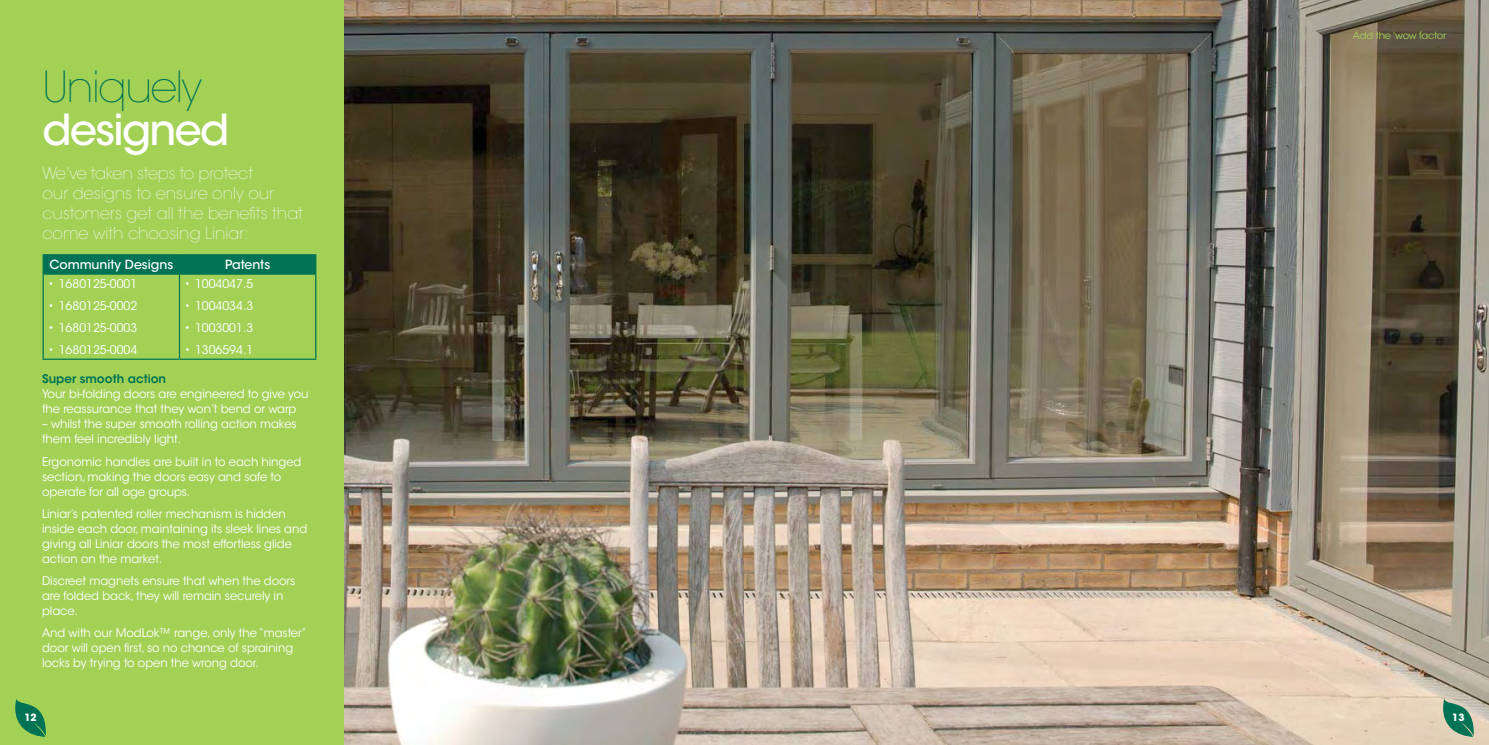
<style>
.page{position:relative;width:1489px;height:745px;background:#fff}
.page>*{position:absolute;margin:0;border:0;box-sizing:border-box;transform-origin:0 0}
.t1{font:200 42.5px "ITC Avant Garde Std";letter-spacing:-.04em;color:#007354}
.t2{font:500 42.5px "ITC Avant Garde Std";letter-spacing:-.04em;color:#fff}
.t3{font:200 16.25px/20px "ITC Avant Garde Std";color:#fff}
.t4{font:500 12.5px "ITC Avant Garde Std";color:#fff}
.t5{font:11.88px/15px "ITC Avant Garde Std";letter-spacing:-.005em;color:#fff}
.t6{font:600 11.88px "ITC Avant Garde Std";color:#007353}
.t7{font:10px "ITC Avant Garde Std";letter-spacing:-.02em;color:#a2d156}
.t8{font:700 10px "ITC Avant Garde Std";color:#fff}
</style>
<div class="page">
<img style="left:344px;top:0;width:400px;height:744px">
<div style="left:0;top:0;width:344px;height:744px;background:#a2d156"></div>
<svg style="left:15px;top:699px;width:31px;height:37px"></svg>
<hr style="left:179px;top:254px;width:137px;height:1px;background:#007354">
<hr style="left:43px;top:254px;width:136px;height:1px;background:#007354">
<div style="left:43px;top:255px;width:273px;height:18px;background:#007354"></div>
<hr style="left:43px;top:273px;width:136px;height:1px;background:#007354">
<hr style="left:43px;top:274px;width:1px;height:84px;background:#007354">
<hr style="left:43px;top:358px;width:136px;height:1px;background:#007354">
<hr style="left:179px;top:273px;width:137px;height:1px;background:#007354">
<hr style="left:179px;top:274px;width:1px;height:84px;background:#007354">
<hr style="left:315px;top:274px;width:1px;height:84px;background:#007354">
<hr style="left:179px;top:358px;width:137px;height:1px;background:#007354">
<img style="left:744px;top:0;width:744px;height:744px">
<svg style="left:1442px;top:698px;width:31px;height:38px"></svg>
<h1 class="t1" style="left:43px;top:62px;width:161px">Uniquely</h1>
<h1 class="t2" style="left:43px;top:103px;width:188px">designed</h1>
<h2 class="t3" style="left:43px;top:164px;width:262px">We’ve taken steps to protect<br>our designs to ensure only our customers get all the benefits that come with choosing Liniar:</h2>
<p class="t4" style="left:49px;top:256px;width:125px">Community Designs</p>
<p class="t4" style="left:225px;top:256px;width:47px">Patents</p>
<p class="t5" style="left:48px;top:276px;width:91px">• 1680125-0001</p>
<p class="t5" style="left:48px;top:298px;width:91px">• 1680125-0002</p>
<p class="t5" style="left:48px;top:320px;width:91px">• 1680125-0003</p>
<p class="t5" style="left:48px;top:342px;width:91px">• 1680125-0004</p>
<p class="t5" style="left:184px;top:276px;width:70px">• 1004047.5</p>
<p class="t5" style="left:184px;top:298px;width:70px">• 1004034.3</p>
<p class="t5" style="left:184px;top:320px;width:70px">• 1003001.3</p>
<p class="t5" style="left:184px;top:342px;width:70px">• 1306594.1</p>
<p class="t6" style="left:42px;top:371px;width:126px">Super smooth action</p>
<p class="t5" style="left:42px;top:386px;width:268px">Your bi-folding doors are engineered to give you the reassurance that they won’t bend or warp</p>
<p class="t5" style="left:42px;top:416px;width:256px">– whilst the super smooth rolling action makes them feel incredibly light.</p>
<p class="t5" style="left:42px;top:453px;width:261px">Ergonomic handles are built in to each hinged section, making the doors easy and safe to operate for all age groups.</p>
<p class="t5" style="left:42px;top:505px;width:267px">Liniar’s patented roller mechanism is hidden inside each door, maintaining its sleek lines and giving all Liniar doors the most effortless glide action on the market.</p>
<p class="t5" style="left:42px;top:573px;width:255px">Discreet magnets ensure that when the doors are folded back, they will remain securely in place.</p>
<p class="t5" style="left:42px;top:625px;width:266px">And with our ModLok™ range, only the “master” door will open first, so no chance of spraining locks by trying to open the wrong door.</p>
<p class="t8" style="left:24px;top:710px;width:14px">12</p>
<p class="t7" style="left:1352px;top:30px;width:95px">Add the ‘wow factor</p>
<p class="t8" style="left:1451px;top:710px;width:14px">13</p>
</div>
